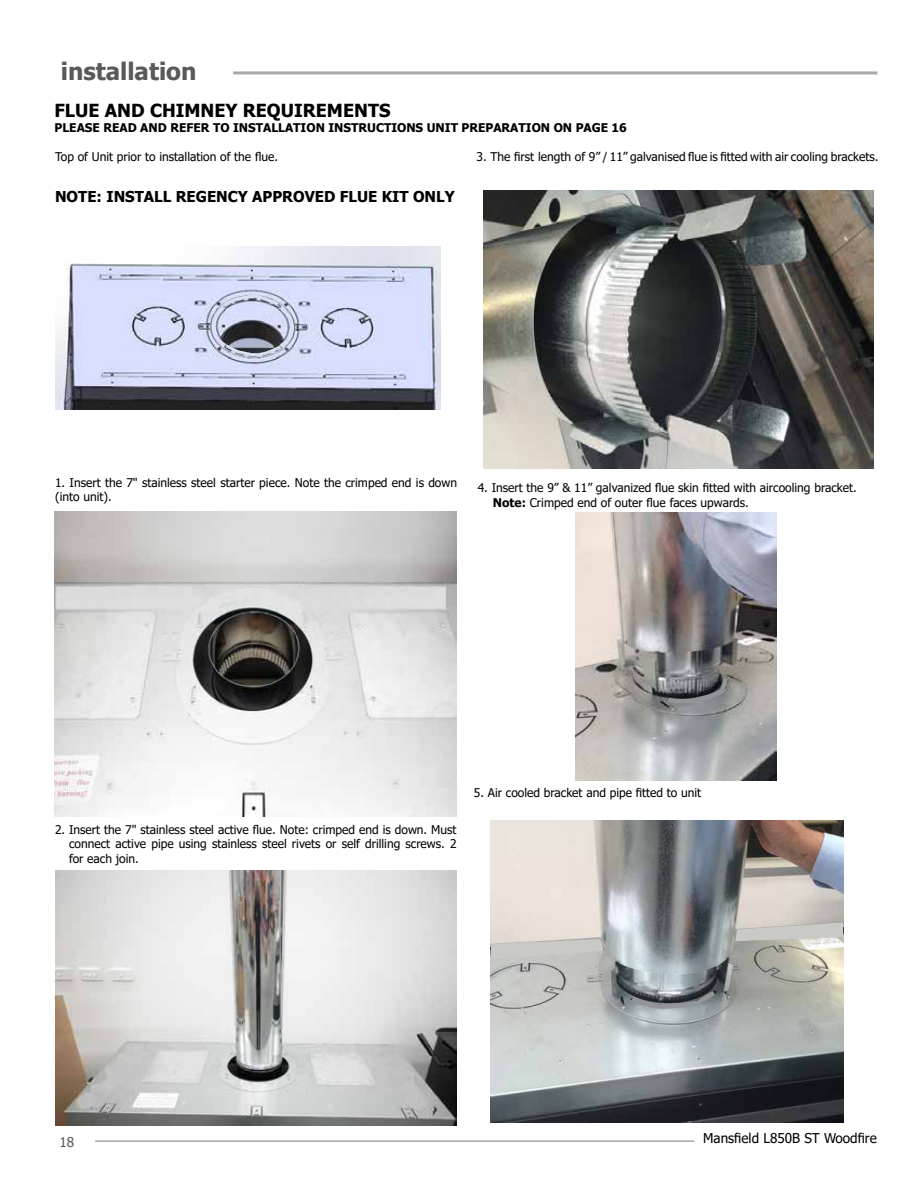
<style>
.page{position:relative;width:918px;height:1188px;background:#fff}
.page>*{position:absolute;margin:0;border:0;box-sizing:border-box;transform-origin:0 0}
.t1{font:700 24px "Tahoma";color:#58595b}
.t2{font:700 18px "Tahoma";color:#000}
.t3{font:700 15px "Tahoma";color:#000}
.t4{font:13.5px "Tahoma";color:#000}
.t5{font:13.5px "Tahoma";color:#58595b}
.t6{font:12px/14.4px "Tahoma";color:#000}
.t7{font:700 12px "Tahoma";color:#000}
.s1{font-weight:700}
</style>
<div class="page">
<hr style="left:95px;top:1140px;width:599px;height:2px;background:#a7a9ac">
<hr style="left:233px;top:71px;width:644px;height:3px;background:#a7a9ac">
<img style="left:55px;top:512px;width:402px;height:305px">
<img style="left:55px;top:870px;width:402px;height:255px">
<img style="left:55px;top:247px;width:386px;height:162px">
<img style="left:484px;top:191px;width:390px;height:277px">
<img style="left:576px;top:513px;width:201px;height:267px">
<img style="left:490px;top:821px;width:353px;height:301px">
<svg style="left:490px;top:939px;width:114px;height:21px;background:#c7c7c3"></svg>
<svg style="left:735px;top:922px;width:108px;height:19px;background:#cac9c3"></svg>
<svg style="left:626px;top:987px;width:94px;height:24px;background:#797f84"></svg>
<svg style="left:663px;top:673px;width:68px;height:33px;background:#707377"></svg>
<svg style="left:222px;top:342px;width:63px;height:16px"></svg>
<svg style="left:219px;top:293px;width:63px;height:16px"></svg>
<h1 class="t1" style="left:61px;top:54px;width:137px">installation</h1>
<h2 class="t2" style="left:55px;top:98px;width:337px">FLUE AND CHIMNEY REQUIREMENTS</h2>
<p class="t7" style="left:55px;top:119px;width:574px">PLEASE READ AND REFER TO INSTALLATION INSTRUCTIONS UNIT PREPARATION ON PAGE 16</p>
<p class="t6" style="left:55px;top:150px;width:224px">Top of Unit prior to installation of the flue.</p>
<p class="t6" style="left:476px;top:150px;width:403px">3. The first length of 9” / 11” galvanised flue is fitted with air cooling brackets.</p>
<p class="t3" style="left:55px;top:186px;width:401px">NOTE: INSTALL REGENCY APPROVED FLUE KIT ONLY</p>
<p class="t6" style="left:55px;top:476px;width:404px">1. Insert the 7" stainless steel starter piece. Note the crimped end is down (into unit).</p>
<p class="t6" style="left:493px;top:481px;width:365px;text-indent:-15px">4. Insert the 9” &amp; 11” galvanized flue skin fitted with aircooling bracket.<br><span class="s1">Note:</span> Crimped end of outer flue faces upwards.</p>
<p class="t6" style="left:69px;top:823px;width:389px;text-align:justify;text-indent:-14px">2. Insert the 7" stainless steel active flue. Note: crimped end is down. Must connect active pipe using stainless steel rivets or self drilling screws. 2 for each join.</p>
<p class="t6" style="left:474px;top:786px;width:229px">5. Air cooled bracket and pipe fitted to unit</p>
<p class="t5" style="left:60px;top:1133px;width:16px">18</p>
<p class="t4" style="left:703px;top:1129px;width:175px">Mansfield L850B ST Woodfire</p>
</div>
